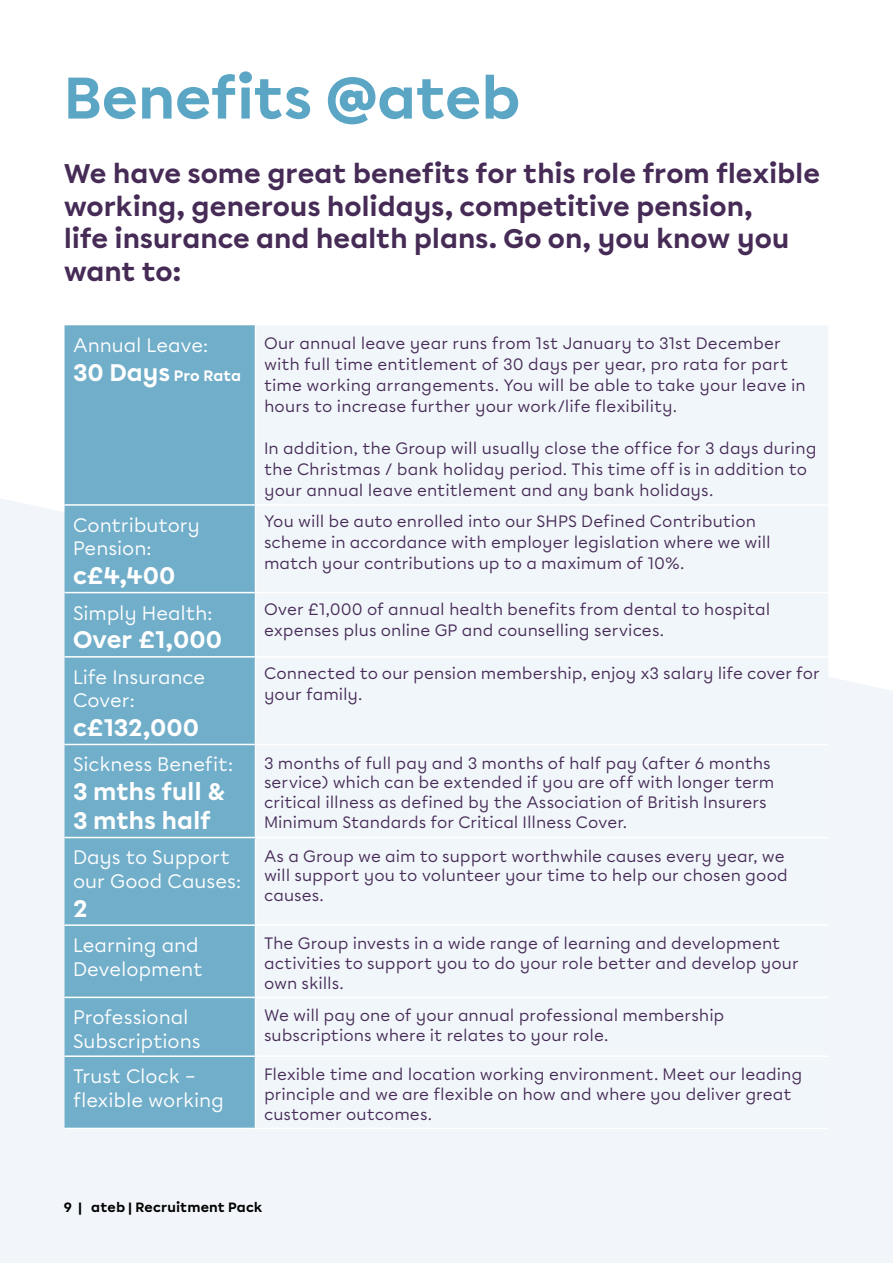
<style>
.page{position:relative;width:893px;height:1263px;background:#fff}
.page>*{position:absolute;margin:0;border:0;box-sizing:border-box;transform-origin:0 0}
.t1{font:700 58.5px "Chromatica";letter-spacing:-.01em;color:#5ba6c5}
.t2{font:700 27px/32.4px "Chromatica";letter-spacing:-.005em;color:#462b56}
.t3{font:700 24px/28.8px "Chromatica";letter-spacing:-.005em;color:#fff}
.t4{font:19.5px/23.4px "Chromatica";letter-spacing:-.005em;color:#fff}
.t5{font:16.5px/19.8px "Chromatica";color:#462b56}
.t6{font:700 15px "Chromatica";color:#fff}
.t7{font:700 13.5px "Chromatica";letter-spacing:.01em;color:#000}
.s1{font-size:24px}
</style>
<div class="page">
<div style="left:0;top:489px;width:893px;height:774px;background:#f2f6fa"></div>
<div style="left:65px;top:325px;width:190px;height:803px;background:#71aeca"></div>
<div style="left:256px;top:326px;width:572px;height:802px;background:#f1f6fa"></div>
<hr style="left:255px;top:325px;width:1px;height:179px;background:#fff">
<hr style="left:255px;top:506px;width:1px;height:86px;background:#fff">
<hr style="left:255px;top:593px;width:1px;height:63px;background:#fff">
<hr style="left:255px;top:658px;width:1px;height:86px;background:#fff">
<hr style="left:255px;top:745px;width:1px;height:92px;background:#fff">
<hr style="left:255px;top:838px;width:1px;height:86px;background:#fff">
<hr style="left:255px;top:926px;width:1px;height:71px;background:#fff">
<hr style="left:255px;top:998px;width:1px;height:57px;background:#fff">
<hr style="left:255px;top:1057px;width:1px;height:71px;background:#fff">
<hr style="left:65px;top:504px;width:190px;height:2px;background:#fff">
<hr style="left:255px;top:504px;width:573px;height:2px;background:#fff">
<hr style="left:65px;top:592px;width:190px;height:1px;background:#fff">
<hr style="left:255px;top:592px;width:573px;height:1px;background:#fff">
<hr style="left:65px;top:656px;width:190px;height:2px;background:#fff">
<hr style="left:255px;top:656px;width:573px;height:2px;background:#fff">
<hr style="left:65px;top:744px;width:190px;height:1px;background:#fff">
<hr style="left:255px;top:744px;width:573px;height:1px;background:#fff">
<hr style="left:65px;top:837px;width:190px;height:1px;background:#fff">
<hr style="left:255px;top:837px;width:573px;height:1px;background:#fff">
<hr style="left:65px;top:924px;width:190px;height:2px;background:#fff">
<hr style="left:255px;top:924px;width:573px;height:2px;background:#fff">
<hr style="left:65px;top:997px;width:190px;height:1px;background:#fff">
<hr style="left:255px;top:997px;width:573px;height:1px;background:#fff">
<hr style="left:65px;top:1055px;width:190px;height:2px;background:#fff">
<hr style="left:255px;top:1055px;width:573px;height:2px;background:#fff">
<hr style="left:65px;top:1128px;width:190px;height:1px;background:#fff">
<hr style="left:255px;top:1128px;width:573px;height:1px;background:#fff">
<h1 class="t1" style="left:64px;top:59px;width:458px">Benefits @ateb</h1>
<h2 class="t2" style="left:64px;top:158px;width:758px">We have some great benefits for this role from flexible working, generous holidays, competitive pension,<br>life insurance and health plans. Go on, you know you want to:</h2>
<p class="t4" style="left:73px;top:334px;width:137px">Annual Leave:</p>
<p class="t6" style="left:73px;top:366px;width:170px"><span class="s1">30 Days</span> Pro Rata</p>
<p class="t4" style="left:73px;top:513px;width:129px">Contributory<br>Pension:</p>
<h3 class="t3" style="left:73px;top:561px;width:104px">c£4,400</h3>
<p class="t4" style="left:73px;top:601px;width:141px">Simply Health:</p>
<h3 class="t3" style="left:73px;top:626px;width:150px">Over £1,000</h3>
<p class="t4" style="left:73px;top:665px;width:134px">Life Insurance<br>Cover:</p>
<h3 class="t3" style="left:73px;top:713px;width:128px">c£132,000</h3>
<p class="t4" style="left:73px;top:753px;width:162px">Sickness Benefit:</p>
<h3 class="t3" style="left:73px;top:777px;width:154px">3 mths full &amp;<br>3 mths half</h3>
<p class="t4" style="left:73px;top:846px;width:170px">Days to Support our Good Causes:</p>
<h3 class="t3" style="left:73px;top:894px;width:16px">2</h3>
<p class="t5" style="left:264px;top:333px;width:543px;line-height:21px">Our annual leave year runs from 1st January to 31st December with full time entitlement of 30 days per year, pro rata for part time working arrangements. You will be able to take your leave in hours to increase further your work/life flexibility.</p>
<p class="t5" style="left:264px;top:438px;width:554px;line-height:21px">In addition, the Group will usually close the office for 3 days during the Christmas / bank holiday period. This time off is in addition to your annual leave entitlement and any bank holidays.</p>
<p class="t5" style="left:264px;top:511px;width:508px;line-height:21px">You will be auto enrolled into our SHPS Defined Contribution scheme in accordance with employer legislation where we will match your contributions up to a maximum of 10%.</p>
<p class="t5" style="left:264px;top:598px;width:508px;line-height:21px">Over £1,000 of annual health benefits from dental to hospital expenses plus online GP and counselling services.</p>
<p class="t5" style="left:264px;top:663px;width:557px;line-height:21px">Connected to our pension membership, enjoy x3 salary life cover for your family.</p>
<p class="t5" style="left:264px;top:753px;width:512px">3 months of full pay and 3 months of half pay (after 6 months service) which can be extended if you are off with longer term critical illness as defined by the Association of British Insurers Minimum Standards for Critical Illness Cover.</p>
<p class="t5" style="left:264px;top:846px;width:525px">As a Group we aim to support worthwhile causes every year, we will support you to volunteer your time to help our chosen good causes.</p>
<p class="t4" style="left:73px;top:934px;width:131px">Learning and<br>Development</p>
<p class="t5" style="left:264px;top:934px;width:536px">The Group invests in a wide range of learning and development activities to support you to do your role better and develop your own skills.</p>
<p class="t4" style="left:73px;top:1006px;width:129px">Professional<br>Subscriptions</p>
<p class="t5" style="left:264px;top:1006px;width:462px">We will pay one of your annual professional membership subscriptions where it relates to your role.</p>
<p class="t4" style="left:73px;top:1065px;width:153px">Trust Clock – flexible working</p>
<p class="t5" style="left:264px;top:1065px;width:540px">Flexible time and location working environment. Meet our leading principle and we are flexible on how and where you deliver great customer outcomes.</p>
<p class="t7" style="left:64px;top:1198px;width:200px">9 | ateb | Recruitment Pack</p>
</div>
